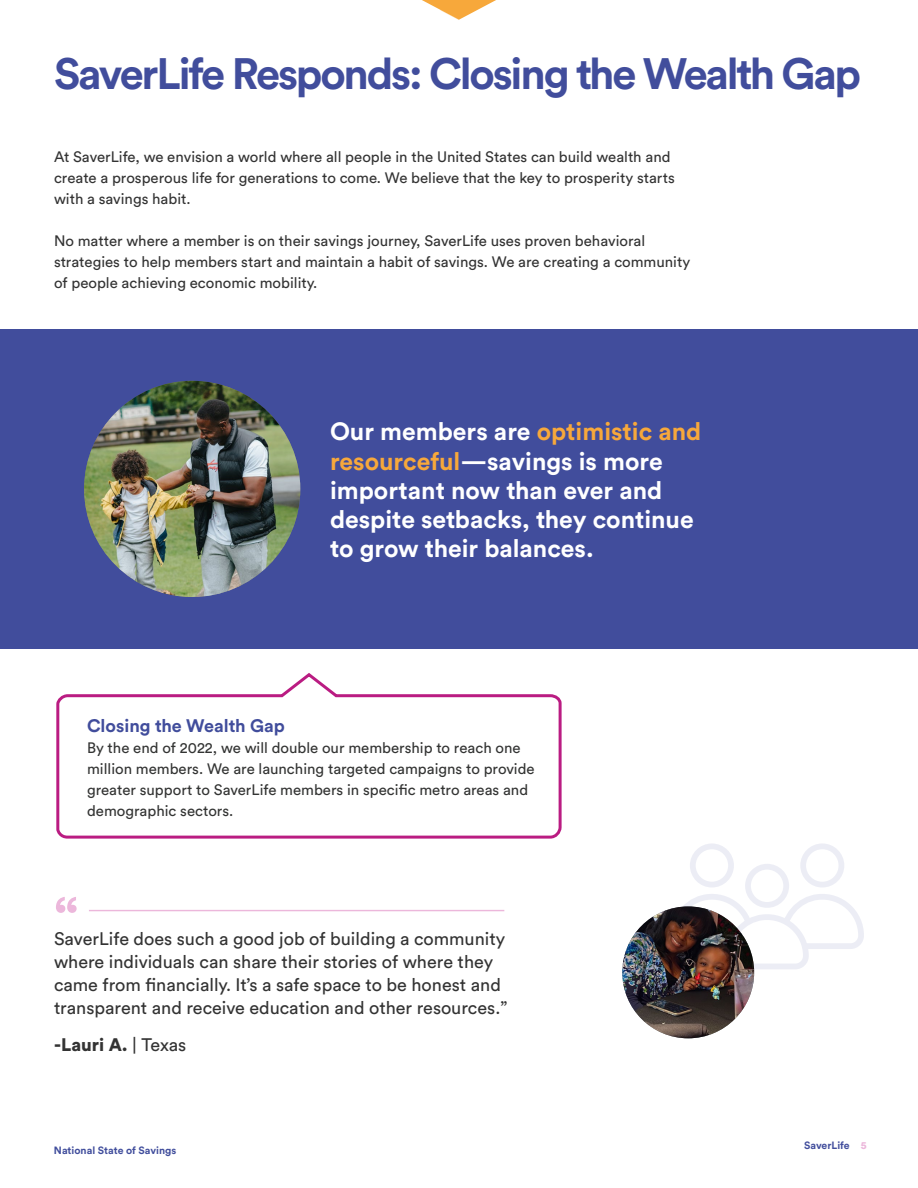
<style>
.page{position:relative;width:918px;height:1188px;background:#fff}
.page>*{position:absolute;margin:0;border:0;box-sizing:border-box;transform-origin:0 0}
.t1{font:700 57.15px "Circular Std";color:#ecb7db}
.t2{font:700 43.5px "Circular Std";letter-spacing:-.05em;color:#414d9c}
.t3{font:700 24.75px/29.2px "Circular Std";color:#fff}
.t4{font:18px/22.8px "Circular Std";color:#333}
.t5{font:700 18px "Circular Std";color:#414d9c}
.t6{font:900 18px "Circular Std";color:#333}
.t7{font:15px/21px "Circular Std";color:#333}
.t8{font:15px/21px "Circular Std";color:#333433}
.t9{font:700 10.5px "Circular Std";color:#404d9c}
.t10{font:700 10.5px "Circular Std";color:#414d9c}
.s1{color:#f7a83b}
.s2{font-weight:400}
.s3{font-weight:900;color:#ecb7db}
</style>
<div class="page">
<div style="left:0;top:329px;width:918px;height:320px;background:#414d9c"></div>
<svg style="left:422px;top:0;width:74px;height:20px"></svg>
<svg style="left:56px;top:673px;width:506px;height:166px"></svg>
<img style="left:84px;top:381px;width:216px;height:216px;border-radius:108px">
<hr style="left:89px;top:910px;width:415px;height:1px;background:#ecb7db">
<div style="left:690px;top:843px;width:44px;height:45px;border:6px solid #404d9c;border-radius:50%"></div>
<div style="left:800px;top:843px;width:44px;height:45px;border:6px solid #404d9c;border-radius:50%"></div>
<div style="left:745px;top:864px;width:44px;height:44px;border:6px solid #404d9c;border-radius:50%"></div>
<svg style="left:684px;top:892px;width:180px;height:79px"></svg>
<img style="left:622px;top:906px;width:132px;height:132px;border-radius:66px">
<h2 class="t2" style="left:54px;top:46px;width:809px">SaverLife Responds: Closing the Wealth Gap</h2>
<p class="t7" style="left:54px;top:146px;width:623px">At SaverLife, we envision a world where all people in the United States can build wealth and create a prosperous life for generations to come. We believe that the key to prosperity starts with a savings habit.</p>
<p class="t7" style="left:54px;top:230px;width:638px">No matter where a member is on their savings journey, SaverLife uses proven behavioral strategies to help members start and maintain a habit of savings. We are creating a community of people achieving economic mobility.</p>
<h3 class="t3" style="left:330px;top:417px;width:373px">Our members are <span class="s1">optimistic and resourceful</span>—savings is more important now than ever and despite setbacks, they continue to grow their balances.</h3>
<p class="t5" style="left:87px;top:715px;width:199px">Closing the Wealth Gap</p>
<p class="t8" style="left:87px;top:738px;width:449px">By the end of 2022, we will double our membership to reach one million members. We are launching targeted campaigns to provide greater support to SaverLife members in specific metro areas and demographic sectors.</p>
<h1 class="t1" style="left:54px;top:881px;width:26px">“</h1>
<p class="t4" style="left:54px;top:927px;width:455px">SaverLife does such a good job of building a community where individuals can share their stories of where they came from financially. It’s a safe space to be honest and transparent and receive education and other resources.”</p>
<p class="t6" style="left:54px;top:1033px;width:134px">-Lauri A. <span class="s2">| Texas</span></p>
<p class="t9" style="left:54px;top:1143px;width:124px">National State of Savings</p>
<p class="t10" style="left:804px;top:1139px;width:64px">SaverLife <span class="s3">5</span></p>
</div>
